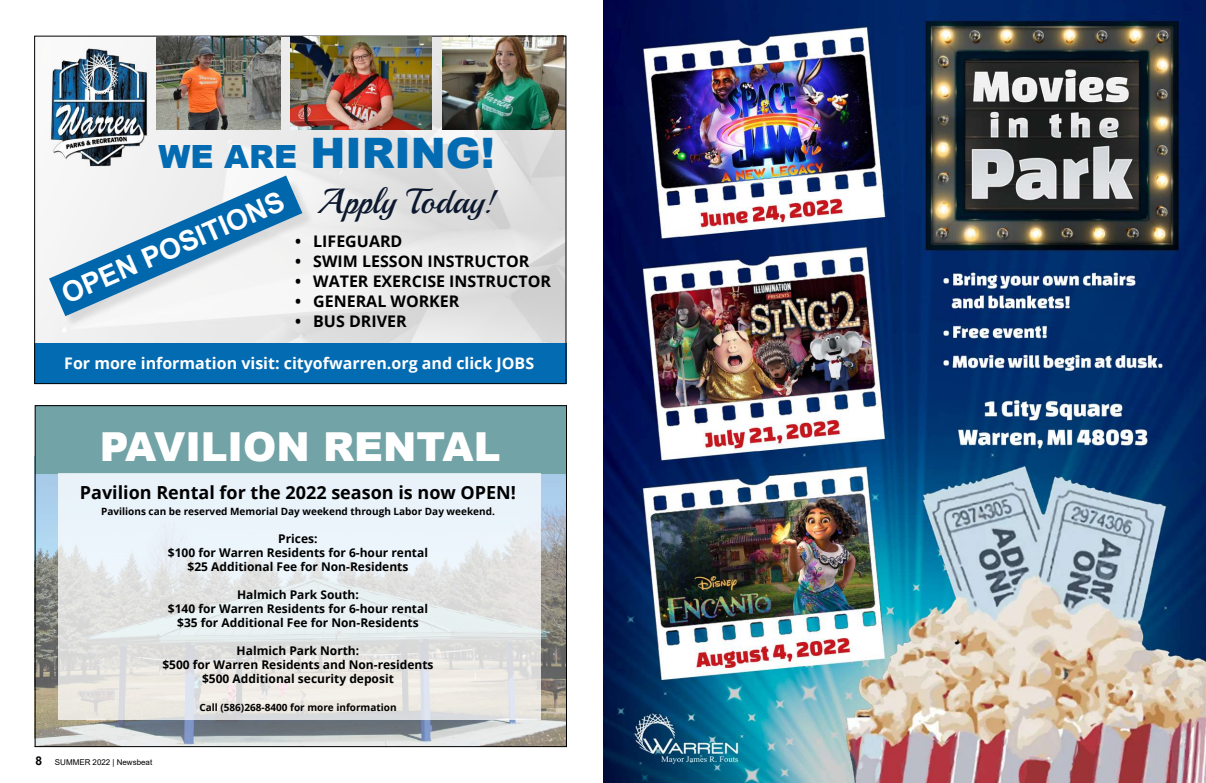
<style>
.page{position:relative;width:1206px;height:783px;background:#fff}
.page>*{position:absolute;margin:0;border:0;box-sizing:border-box;transform-origin:0 0}
.t1{font:900 42px "Arial";color:#036bb2}
.t2{font:900 40px "Arial";color:#fff}
.t3{font:35px "Playball";color:#0b182e}
.t4{font:700 28px "Arial";color:#fff}
.t5{font:700 18px "Open Sans";color:#000}
.t6{font:700 16px "Open Sans";color:#000}
.t7{font:700 16px "Open Sans";color:#fff}
.t8{font:700 12px/14px "Open Sans";color:#000;text-align:center}
.t9{font:700 10px "Open Sans";color:#000}
.t10{font:8px "Arial";color:#000}
.s1{font-size:32px}
.s2{font-weight:700;font-size:12px}
</style>
<div class="page">
<img style="left:36px;top:38px;width:528px;height:306px">
<img style="left:49px;top:48px;width:99px;height:120px">
<div style="left:51px;top:177px;width:263px;height:151px;background:#000;opacity:.1"></div>
<svg style="left:49px;top:176px;width:253px;height:140px"></svg>
<img style="left:34px;top:456px;width:531px;height:291px">
<div style="left:35px;top:405px;width:531px;height:68px;background:#72a3a7"></div>
<svg style="left:58px;top:473px;width:482px;height:247px;background:#e6eaeb"></svg>
<div style="left:35px;top:344px;width:532px;height:40px;background:#036bb2"></div>
<img style="left:442px;top:38px;width:122px;height:91px">
<img style="left:291px;top:36px;width:141px;height:94px">
<img style="left:157px;top:36px;width:123px;height:94px">
<img style="left:603px;top:0;width:603px;height:783px">
<h1 class="t1" style="left:159px;top:123px;width:338px"><span class="s1">WE ARE</span> HIRING!</h1>
<h3 class="t4" style="left:56px;top:278px;width:241px;rotate:-24deg">OPEN POSITIONS</h3>
<h3 class="t3" style="left:317px;top:180px;width:181px">Apply Today!</h3>
<h3 class="t6" style="left:295px;top:230px;width:109px">• LIFEGUARD</h3>
<h3 class="t6" style="left:295px;top:250px;width:236px">• SWIM LESSON INSTRUCTOR</h3>
<h3 class="t6" style="left:295px;top:270px;width:257px">• WATER EXERCISE INSTRUCTOR</h3>
<h3 class="t6" style="left:295px;top:290px;width:166px">• GENERAL WORKER</h3>
<h3 class="t6" style="left:295px;top:310px;width:113px">• BUS DRIVER</h3>
<h3 class="t7" style="left:64px;top:352px;width:472px">For more information visit: cityofwarren.org and click JOBS</h3>
<h2 class="t2" style="left:100px;top:417px;width:402px">PAVILION RENTAL</h2>
<h3 class="t5" style="left:80px;top:480px;width:438px">Pavilion Rental for the 2022 season is now OPEN!</h3>
<p class="t9" style="left:101px;top:505px;width:395px">Pavilions can be reserved Memorial Day weekend through Labor Day weekend.</p>
<p class="t8" style="left:168px;top:532px;width:262px">Prices:<br>$100 for Warren Residents for 6-hour rental $25 Additional Fee for Non-Residents</p>
<p class="t8" style="left:168px;top:588px;width:262px">Halmich Park South:<br>$140 for Warren Residents for 6-hour rental $35 for Additional Fee for Non-Residents</p>
<p class="t8" style="left:162px;top:644px;width:273px">Halmich Park North:<br>$500 for Warren Residents and Non-residents $500 Additional security deposit</p>
<p class="t9" style="left:199px;top:701px;width:199px">Call (586)268-8400 for more information</p>
<p class="t10" style="left:36px;top:757px;width:118px"><span class="s2">8</span> SUMMER 2022 | Newsbeat</p>
</div>
